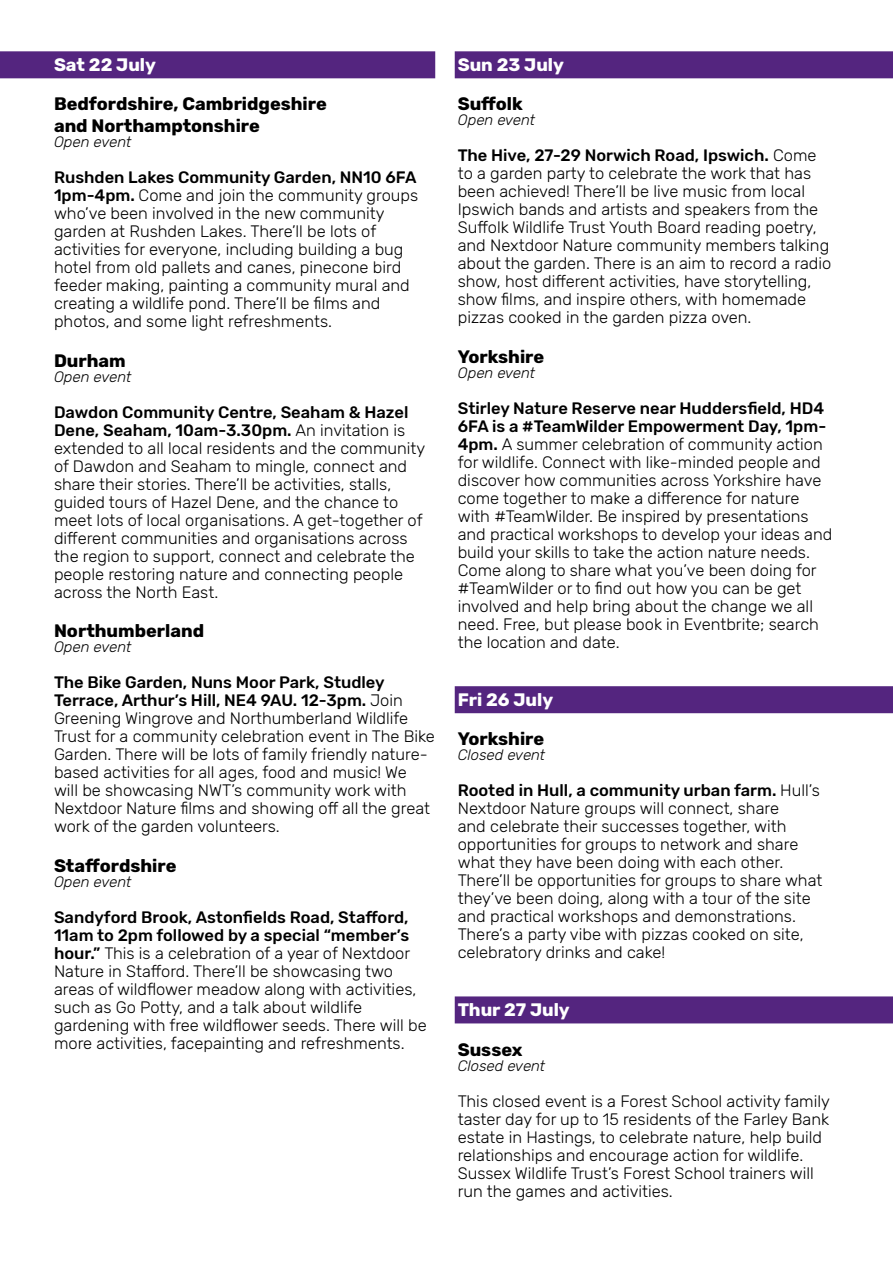
<style>
.page{position:relative;width:893px;height:1263px;background:#fff}
.page>*{position:absolute;margin:0;border:0;box-sizing:border-box;transform-origin:0 0}
.Location{font:700 18px/21.6px "Rubik";color:#000}
.Left_Date{font:700 18px "Rubik";color:#fff}
.Right_Date{font:700 18px "Rubik";color:#fff}
.listing{font:300 16.5px/18px "Rubik";color:#000}
.Event{font:italic 300 15px "Rubik";color:#000}
.s1{font-weight:500}
</style>
<div class="page">
<div style="left:0;top:51px;width:435px;height:27px;background:#54257f"></div>
<div style="left:455px;top:51px;width:438px;height:27px;background:#54257f"></div>
<div style="left:455px;top:686px;width:438px;height:27px;background:#54257f"></div>
<div style="left:455px;top:996px;width:438px;height:27px;background:#54257f"></div>
<p class="Right_Date" style="left:54px;top:54px;width:104px">Sat 22 July</p>
<p class="Location" style="left:54px;top:94px;width:274px">Bedfordshire, Cambridgeshire and Northamptonshire</p>
<p class="Event" style="left:54px;top:134px;width:79px">Open event</p>
<p class="listing" style="left:54px;top:169px;width:366px"><span class="s1">Rushden Lakes Community Garden, NN10 6FA 1pm-4pm.</span> Come and join the community groups who’ve been involved in the new community garden at Rushden Lakes. There’ll be lots of activities for everyone, including building a bug hotel from old pallets and canes, pinecone bird feeder making, painting a community mural and creating a wildlife pond. There’ll be films and photos, and some light refreshments.</p>
<p class="Location" style="left:54px;top:350px;width:73px">Durham</p>
<p class="Event" style="left:54px;top:368px;width:79px">Open event</p>
<p class="listing" style="left:54px;top:403px;width:373px"><span class="s1">Dawdon Community Centre, Seaham &amp; Hazel Dene, Seaham, 10am-3.30pm.</span> An invitation is extended to all local residents and the community of Dawdon and Seaham to mingle, connect and share their stories. There’ll be activities, stalls, guided tours of Hazel Dene, and the chance to meet lots of local organisations. A get-together of different communities and organisations across the region to support, connect and celebrate the people restoring nature and connecting people across the North East.</p>
<p class="Location" style="left:54px;top:621px;width:152px">Northumberland</p>
<p class="Event" style="left:54px;top:639px;width:79px">Open event</p>
<p class="listing" style="left:54px;top:674px;width:382px"><span class="s1">The Bike Garden, Nuns Moor Park, Studley Terrace, Arthur’s Hill, NE4 9AU. 12-3pm.</span> Join Greening Wingrove and Northumberland Wildlife Trust for a community celebration event in The Bike Garden. There will be lots of family friendly nature&shy;based activities for all ages, food and music! We will be showcasing NWT’s community work with Nextdoor Nature films and showing off all the great work of the garden volunteers.</p>
<p class="Location" style="left:54px;top:855px;width:124px">Staffordshire</p>
<p class="Event" style="left:54px;top:873px;width:79px">Open event</p>
<p class="listing" style="left:54px;top:909px;width:374px"><span class="s1">Sandyford Brook, Astonfields Road, Stafford, 11am to 2pm followed by a special “member’s hour.”</span> This is a celebration of a year of Nextdoor Nature in Stafford. There’ll be showcasing two areas of wildflower meadow along with activities, such as Go Potty, and a talk about wildlife gardening with free wildflower seeds. There will be more activities, facepainting and refreshments.</p>
<p class="Left_Date" style="left:458px;top:54px;width:108px">Sun 23 July</p>
<p class="Location" style="left:458px;top:94px;width:67px">Suffolk</p>
<p class="Event" style="left:458px;top:112px;width:79px">Open event</p>
<p class="listing" style="left:458px;top:147px;width:375px"><span class="s1">The Hive, 27-29 Norwich Road, Ipswich.</span> Come to a garden party to celebrate the work that has been achieved! There’ll be live music from local Ipswich bands and artists and speakers from the Suffolk Wildlife Trust Youth Board reading poetry, and Nextdoor Nature community members talking about the garden. There is an aim to record a radio show, host different activities, have storytelling, show films, and inspire others, with homemade pizzas cooked in the garden pizza oven.</p>
<p class="Location" style="left:458px;top:346px;width:88px">Yorkshire</p>
<p class="Event" style="left:458px;top:365px;width:79px">Open event</p>
<p class="listing" style="left:458px;top:400px;width:376px"><span class="s1">Stirley Nature Reserve near Huddersfield, HD4<br>6FA is a #TeamWilder Empowerment Day, 1pm-4pm.</span> A summer celebration of community action for wildlife. Connect with like-minded people and discover how communities across Yorkshire have come together to make a difference for nature with #TeamWilder. Be inspired by presentations and practical workshops to develop your ideas and build your skills to take the action nature needs.<br>Come along to share what you’ve been doing for #TeamWilder or to find out how you can be get involved and help bring about the change we all need. Free, but please book in Eventbrite; search the location and date.</p>
<p class="Left_Date" style="left:458px;top:689px;width:97px">Fri 26 July</p>
<p class="Location" style="left:458px;top:729px;width:88px">Yorkshire</p>
<p class="Event" style="left:458px;top:747px;width:89px">Closed event</p>
<p class="listing" style="left:458px;top:782px;width:366px"><span class="s1">Rooted in Hull, a community urban farm.</span> Hull’s Nextdoor Nature groups will connect, share<br>and celebrate their successes together, with opportunities for groups to network and share what they have been doing with each other.<br>There’ll be opportunities for groups to share what they’ve been doing, along with a tour of the site and practical workshops and demonstrations.<br>There’s a party vibe with pizzas cooked on site, celebratory drinks and cake!</p>
<p class="Left_Date" style="left:458px;top:999px;width:113px">Thur 27 July</p>
<p class="Location" style="left:458px;top:1039px;width:66px">Sussex</p>
<p class="Event" style="left:458px;top:1057px;width:89px">Closed event</p>
<p class="listing" style="left:458px;top:1092px;width:374px">This closed event is a Forest School activity family taster day for up to 15 residents of the Farley Bank estate in Hastings, to celebrate nature, help build relationships and encourage action for wildlife.<br>Sussex Wildlife Trust’s Forest School trainers will run the games and activities.</p>
</div>
